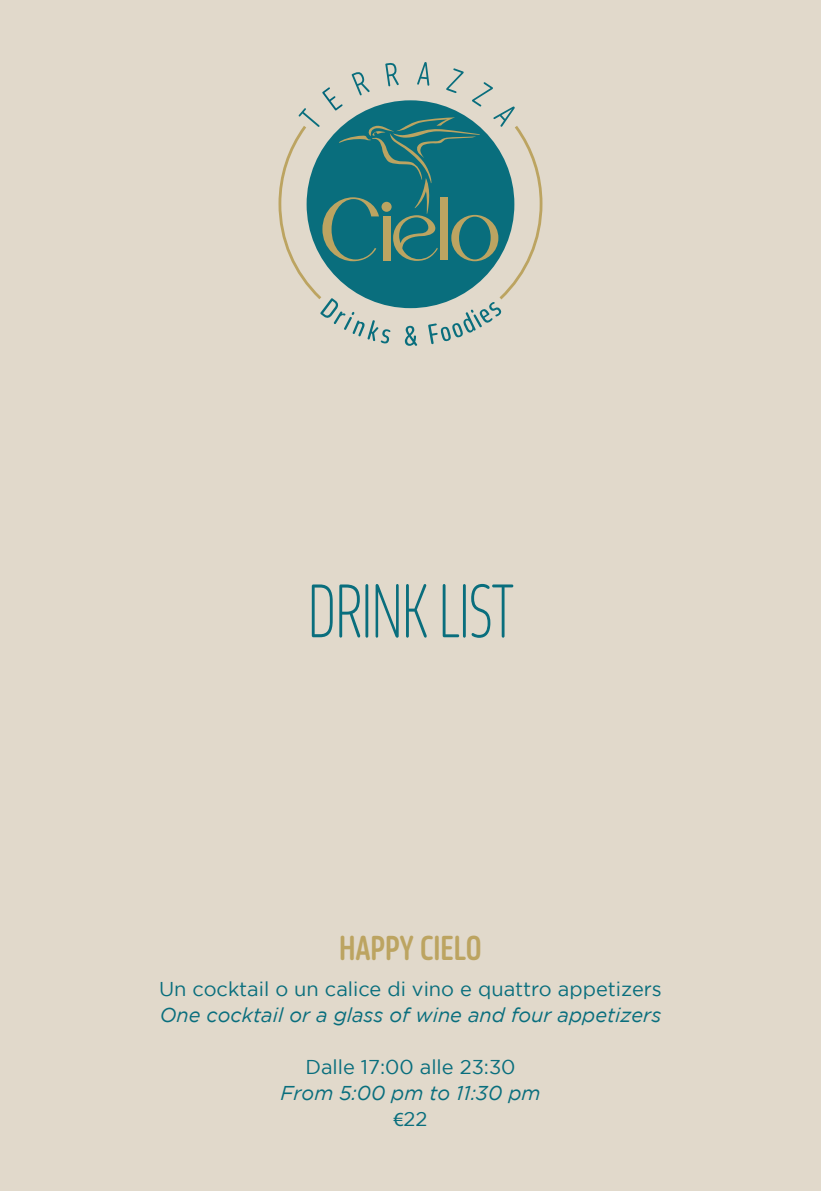
<style>
.page{position:relative;width:821px;height:1191px;background:#e1d9cb}
.page>*{position:absolute;margin:0;border:0;box-sizing:border-box;transform-origin:0 0}
.t1{font:200 69.8px "October Compressed DL";letter-spacing:-.015em;color:#096e7d;scale:.9 1}
.t2{font:700 32px "October Compressed DL";color:#bca461}
.t3{font:italic 20px/26px "Gotham";color:#096e7d;text-align:center}
.t4{font:20px "Gotham";color:#096e7d}
.s1{font-family:"Myriad Pro";font-style:normal}
.s2{font-style:normal}
</style>
<div class="page">
<svg style="left:278px;top:62px;width:264px;height:284px"></svg>
<h1 class="t1" style="left:308px;top:567px;width:231px">DRINK LIST</h1>
<h2 class="t2" style="left:339px;top:927px;width:144px">HAPPY CIELO</h2>
<p class="t4" style="left:159px;top:977px;width:504px">Un cocktail o un calice di vino e quattro appetizers</p>
<p class="t3" style="left:160px;top:1001px;width:503px">One cocktail or a glass of wine and four appetizers</p>
<p class="t4" style="left:305px;top:1055px;width:212px">Dalle 17:00 alle 23:30</p>
<p class="t3" style="left:280px;top:1079px;width:262px">From 5:00 pm to 11:30 pm <span class="s1">€</span><span class="s2">22</span></p>
</div>
